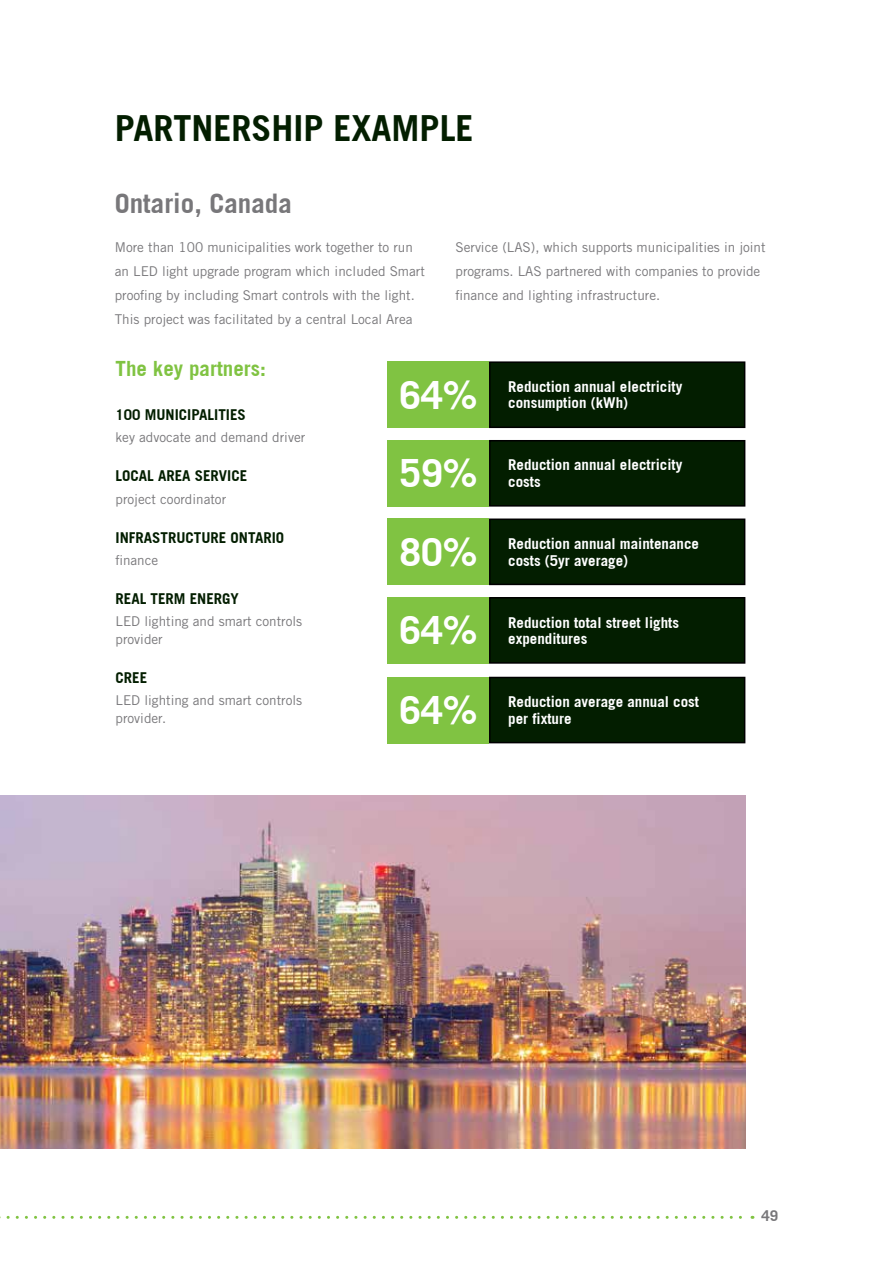
<style>
.page{position:relative;width:893px;height:1263px;background:#fff}
.page>*{position:absolute;margin:0;border:0;box-sizing:border-box;transform-origin:0 0}
.t1{font:700 39px "Trade Gothic";color:#fff}
.t2{font:700 36px "Trade Gothic";color:#031e00}
.t3{font:700 27px "Trade Gothic";color:#78777a}
.t4{font:700 21px "Trade Gothic";color:#80c342}
.t5{font:700 15px/16.5px "Trade Gothic";color:#fff}
.t6{font:700 15px "Trade Gothic";color:#031e00}
.t7{font:700 15px "Trade Gothic";color:#78777a}
.t8{font:13.5px/24px "Trade Gothic LT Pro";color:#78777a}
</style>
<div class="page">
<svg style="left:0;top:1216px;width:753px;height:3px"></svg>
<img style="left:0;top:795px;width:745px;height:353px">
<div style="left:490px;top:362px;width:255px;height:65px;background:#031e00"></div>
<div style="left:489px;top:361px;width:256px;height:67px;border:2px solid #000"></div>
<div style="left:388px;top:361px;width:101px;height:67px;background:#80c342"></div>
<div style="left:490px;top:441px;width:255px;height:65px;background:#031e00"></div>
<div style="left:489px;top:440px;width:256px;height:67px;border:2px solid #000"></div>
<div style="left:388px;top:440px;width:101px;height:67px;background:#80c342"></div>
<div style="left:490px;top:519px;width:255px;height:65px;background:#031e00"></div>
<div style="left:489px;top:518px;width:256px;height:67px;border:2px solid #000"></div>
<div style="left:388px;top:518px;width:101px;height:67px;background:#80c342"></div>
<div style="left:490px;top:598px;width:255px;height:65px;background:#031e00"></div>
<div style="left:489px;top:597px;width:256px;height:67px;border:2px solid #000"></div>
<div style="left:388px;top:597px;width:101px;height:67px;background:#80c342"></div>
<div style="left:490px;top:677px;width:255px;height:66px;background:#031e00"></div>
<div style="left:489px;top:677px;width:256px;height:66px;border:2px solid #000"></div>
<div style="left:388px;top:677px;width:101px;height:66px;background:#80c342"></div>
<h2 class="t2" style="left:115px;top:106px;width:360px">PARTNERSHIP EXAMPLE</h2>
<h3 class="t3" style="left:115px;top:187px;width:179px">Ontario, Canada</h3>
<p class="t8" style="left:115px;top:235px;width:312px">More than 100 municipalities work together to run an LED light upgrade program which included Smart proofing by including Smart controls with the light.<br>This project was facilitated by a central Local Area</p>
<p class="t8" style="left:455px;top:235px;width:312px">Service (LAS), which supports municipalities in joint programs. LAS partnered with companies to provide finance and lighting infrastructure.</p>
<h3 class="t4" style="left:116px;top:356px;width:152px">The key partners:</h3>
<p class="t6" style="left:116px;top:406px;width:132px">100 MUNICIPALITIES</p>
<p class="t8" style="left:116px;top:425px;width:191px">key advocate and demand driver</p>
<p class="t6" style="left:116px;top:467px;width:133px">LOCAL AREA SERVICE</p>
<p class="t8" style="left:116px;top:487px;width:112px">project coordinator</p>
<p class="t6" style="left:116px;top:528px;width:170px">INFRASTRUCTURE ONTARIO</p>
<p class="t8" style="left:116px;top:548px;width:44px">finance</p>
<p class="t6" style="left:116px;top:589px;width:125px">REAL TERM ENERGY</p>
<p class="t8" style="left:116px;top:612px;width:188px;line-height:18px">LED lighting and smart controls provider</p>
<p class="t6" style="left:116px;top:669px;width:33px">CREE</p>
<p class="t8" style="left:116px;top:691px;width:188px;line-height:18px">LED lighting and smart controls provider.</p>
<h1 class="t1" style="left:399px;top:371px;width:80px">64%</h1>
<p class="t5" style="left:508px;top:378px;width:176px">Reduction annual electricity consumption (kWh)</p>
<h1 class="t1" style="left:399px;top:449px;width:80px">59%</h1>
<p class="t5" style="left:508px;top:457px;width:176px">Reduction annual electricity costs</p>
<h1 class="t1" style="left:399px;top:528px;width:80px">80%</h1>
<p class="t5" style="left:508px;top:535px;width:192px">Reduction annual maintenance costs (5yr average)</p>
<h1 class="t1" style="left:399px;top:607px;width:80px">64%</h1>
<p class="t5" style="left:508px;top:614px;width:172px">Reduction total street lights expenditures</p>
<h1 class="t1" style="left:399px;top:686px;width:80px">64%</h1>
<p class="t5" style="left:508px;top:693px;width:192px">Reduction average annual cost per fixture</p>
<p class="t7" style="left:761px;top:1206px;width:18px">49</p>
</div>
